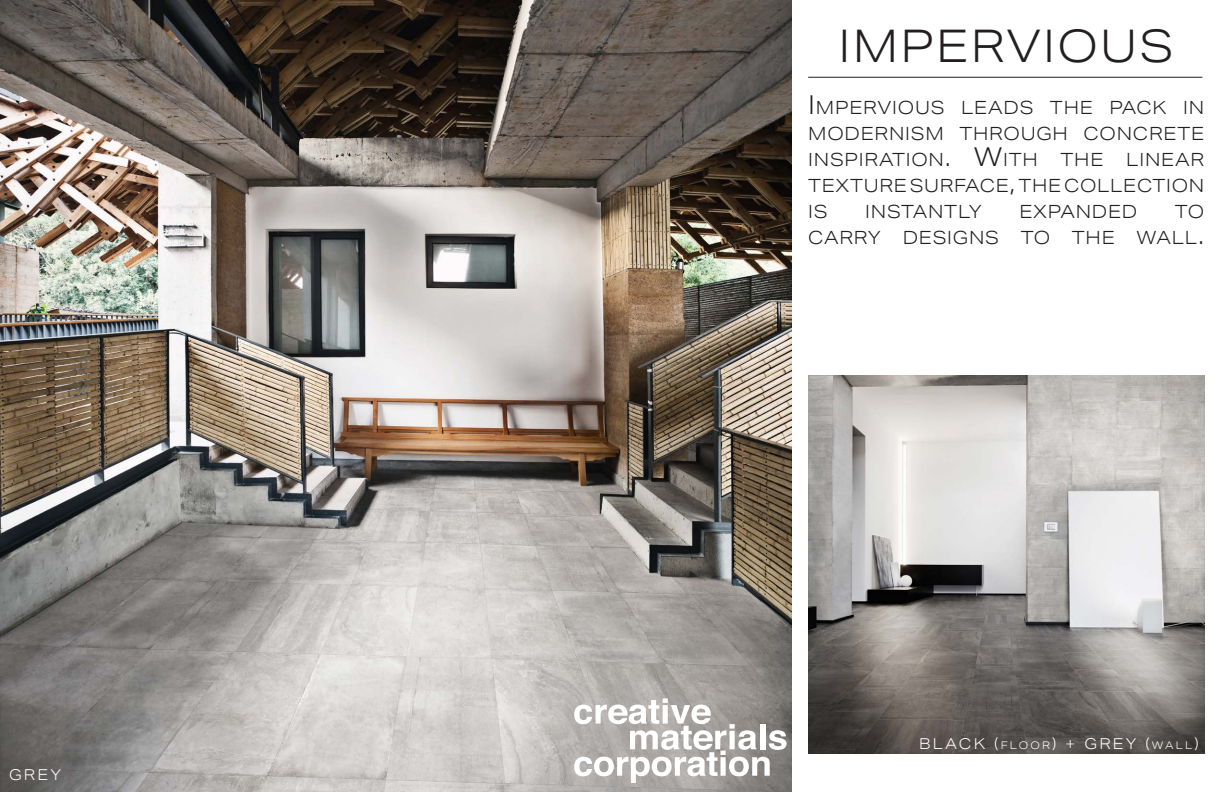
<style>
.page{position:relative;width:1224px;height:792px;background:#fff}
.page>*{position:absolute;margin:0;border:0;box-sizing:border-box;transform-origin:0 0}
.t1{font:300 45px "Aktiv Grotesk Ex";letter-spacing:.05em;color:#231f20}
.t2{font:300 18.2px/26px "Aktiv Grotesk Ex";letter-spacing:.045em;color:#231f20;text-align:justify}
.t3{font:300 15px "Aktiv Grotesk Ex";letter-spacing:.15em;color:#fff}
.s1{font-size:26px}
.s2{font-size:10.5px}
</style>
<div class="page">
<img style="left:808px;top:376px;width:396px;height:378px">
<img style="left:0;top:0;width:792px;height:792px">
<hr style="left:808px;top:77px;width:394px;height:1px;background:#231f20">
<svg style="left:574px;top:698px;width:213px;height:85px"></svg>
<p class="t3" style="left:9px;top:766px;width:54px">GREY</p>
<p class="t1" style="left:839px;top:20px;width:337px">IMPERVIOUS</p>
<p class="t2" style="left:808px;top:95px;width:398px"><span class="s1">I</span>MPERVIOUS LEADS THE PACK I N MODERNISM THROUGH CONCRETE I NSPI RATION<span class="s1">. W</span>ITH THE LI NEAR TEXTURE SURFACE<span class="s1">,</span> THE COLLECTI ON IS</p>
<p class="t2" style="left:808px;top:199px;width:398px;text-align:right">TO<br>CARRY DESIGNS TO THE WALL<span class="s1">.</span></p>
<p class="t2" style="left:865px;top:199px;width:118px">I NSTANTLY</p>
<p class="t2" style="left:1019px;top:199px;width:119px">EXPANDED</p>
<p class="t3" style="left:919px;top:735px;width:281px">BLACK (<span class="s2">FLOOR</span>) + GREY (<span class="s2">WALL</span>)</p>
</div>
